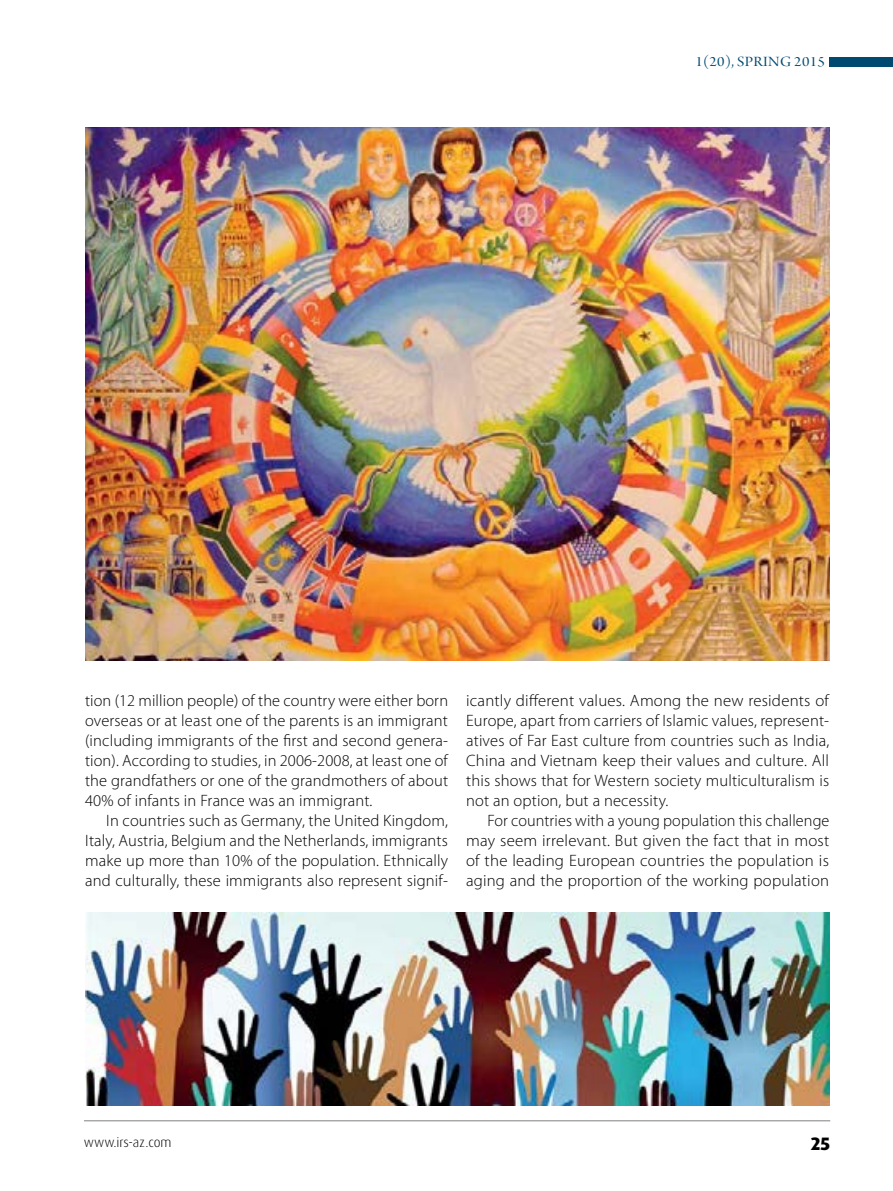
<style>
.page{position:relative;width:893px;height:1191px;background:#fff}
.page>*{position:absolute;margin:0;border:0;box-sizing:border-box;transform-origin:0 0}
.t1{font:800 18px "Dax Pro";color:#000}
.t2{font:300 16.5px/20px "Myriad Pro";letter-spacing:.01em;color:#000;text-align:justify}
.t3{font:15px "Arno Pro Display";letter-spacing:.02em;color:#004a71;scale:1.1 1}
.t4{font:300 13.5px "Dax Pro";color:#000}
</style>
<div class="page">
<hr style="left:84px;top:1120px;width:746px;height:1px;background:#808285">
<div style="left:829px;top:57px;width:64px;height:9px;background:#004a71"></div>
<img style="left:85px;top:128px;width:744px;height:532px">
<img style="left:85px;top:912px;width:744px;height:193px">
<p class="t3" style="left:695px;top:53px;width:119px">1(20), SPRING 2015</p>
<p class="t2" style="left:85px;top:691px;width:365px">tion (12 million people) of the country were either born overseas or at least one of the parents is an immigrant (including immigrants of the first and second genera&shy;tion). According to studies, in 2006-2008, at least one of the grandfathers or one of the grandmothers of about 40% of infants in France was an immigrant.</p>
<p class="t2" style="left:85px;top:811px;width:365px;text-indent:21px">In countries such as Germany, the United Kingdom, Italy, Austria, Belgium and the Netherlands, immigrants make up more than 10% of the population. Ethnically and culturally, these immigrants also represent signif-</p>
<p class="t2" style="left:466px;top:691px;width:365px">icantly different values. Among the new residents of Europe, apart from carriers of Islamic values, represent&shy;atives of Far East culture from countries such as India, China and Vietnam keep their values and culture. All this shows that for Western society multiculturalism is not an option, but a necessity.</p>
<p class="t2" style="left:466px;top:811px;width:365px;text-indent:21px">For countries with a young population this challenge may seem irrelevant. But given the fact that in most of the leading European countries the population is aging and the proportion of the working population</p>
<p class="t4" style="left:84px;top:1133px;width:89px">www.irs-az.com</p>
<p class="t1" style="left:811px;top:1131px;width:21px">25</p>
</div>
